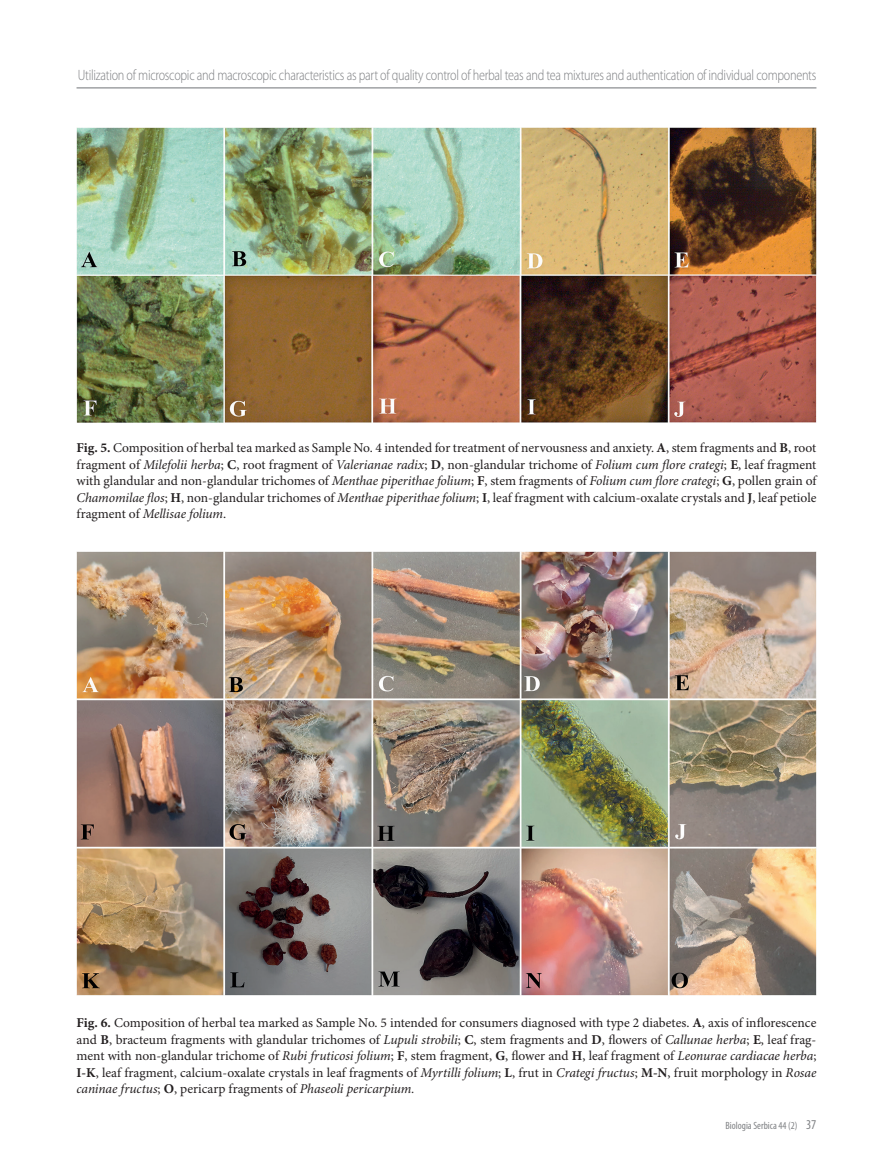
<style>
.page{position:relative;width:893px;height:1170px;background:#fff}
.page>*{position:absolute;margin:0;border:0;box-sizing:border-box;transform-origin:0 0}
.t1{font:300 semi-condensed 15px "Myriad Pro";letter-spacing:-.02em;color:#808285;scale:.9 1}
.t2{font:13.5px/16.5px "Minion Pro";color:#231f20;text-align:justify}
.t3{font:condensed 10.5px "Myriad Pro";color:#808285}
.s1{font-weight:700}
.s2{font-style:italic}
.s3{font-size:13.5px}
</style>
<div class="page">
<hr style="left:77px;top:87px;width:739px;height:1px;background:#808285">
<img style="left:77px;top:128px;width:739px;height:295px">
<img style="left:77px;top:551px;width:739px;height:444px">
<p class="t1" style="left:78px;top:67px;width:822px">Utilization of microscopic and macroscopic characteristics as part of quality control of herbal teas and tea mixtures and authentication of individual components</p>
<p class="t2" style="left:77px;top:440px;width:741px"><span class="s1">Fig. 5.</span> Composition of herbal tea marked as Sample No. 4 intended for treatment of nervousness and anxiety. <span class="s1">A</span>, stem fragments and <span class="s1">B</span>, root fragment of <span class="s2">Milefolii herba</span>; <span class="s1">C</span>, root fragment of <span class="s2">Valerianae radix</span>; <span class="s1">D</span>, non-glandular trichome of <span class="s2">Folium cum flore crategi</span>; <span class="s1">E</span>, leaf fragment with glandular and non-glandular trichomes of <span class="s2">Menthae piperithae folium</span>; <span class="s1">F</span>, stem fragments of <span class="s2">Folium cum flore crategi</span>; <span class="s1">G</span>, pollen grain of <span class="s2">Chamomilae flos</span>; <span class="s1">H</span>, non-glandular trichomes of <span class="s2">Menthae piperithae folium</span>; <span class="s1">I</span>, leaf fragment with calcium-oxalate crystals and <span class="s1">J</span>, leaf petiole fragment of <span class="s2">Mellisae folium</span>.</p>
<p class="t2" style="left:77px;top:1015px;width:741px"><span class="s1">Fig. 6.</span> Composition of herbal tea marked as Sample No. 5 intended for consumers diagnosed with type 2 diabetes. <span class="s1">A</span>, axis of inflorescence and <span class="s1">B</span>, bracteum fragments with glandular trichomes of <span class="s2">Lupuli strobili</span>; <span class="s1">C</span>, stem fragments and <span class="s1">D</span>, flowers of <span class="s2">Callunae herba</span>; <span class="s1">E</span>, leaf frag&shy;ment with non-glandular trichome of <span class="s2">Rubi fruticosi folium</span>; <span class="s1">F</span>, stem fragment, <span class="s1">G</span>, flower and <span class="s1">H</span>, leaf fragment of <span class="s2">Leonurae cardiacae herba</span>; <span class="s1">I-K</span>, leaf fragment, calcium-oxalate crystals in leaf fragments of <span class="s2">Myrtilli folium</span>; <span class="s1">L</span>, frut in <span class="s2">Crategi fructus</span>; <span class="s1">M-N</span>, fruit morphology in <span class="s2">Rosae caninae fructus</span>; <span class="s1">O</span>, pericarp fragments of <span class="s2">Phaseoli pericarpium.</span></p>
<p class="t3" style="left:725px;top:1119px;width:92px">Biologia Serbica 44 (2) <span class="s3">37</span></p>
</div>
